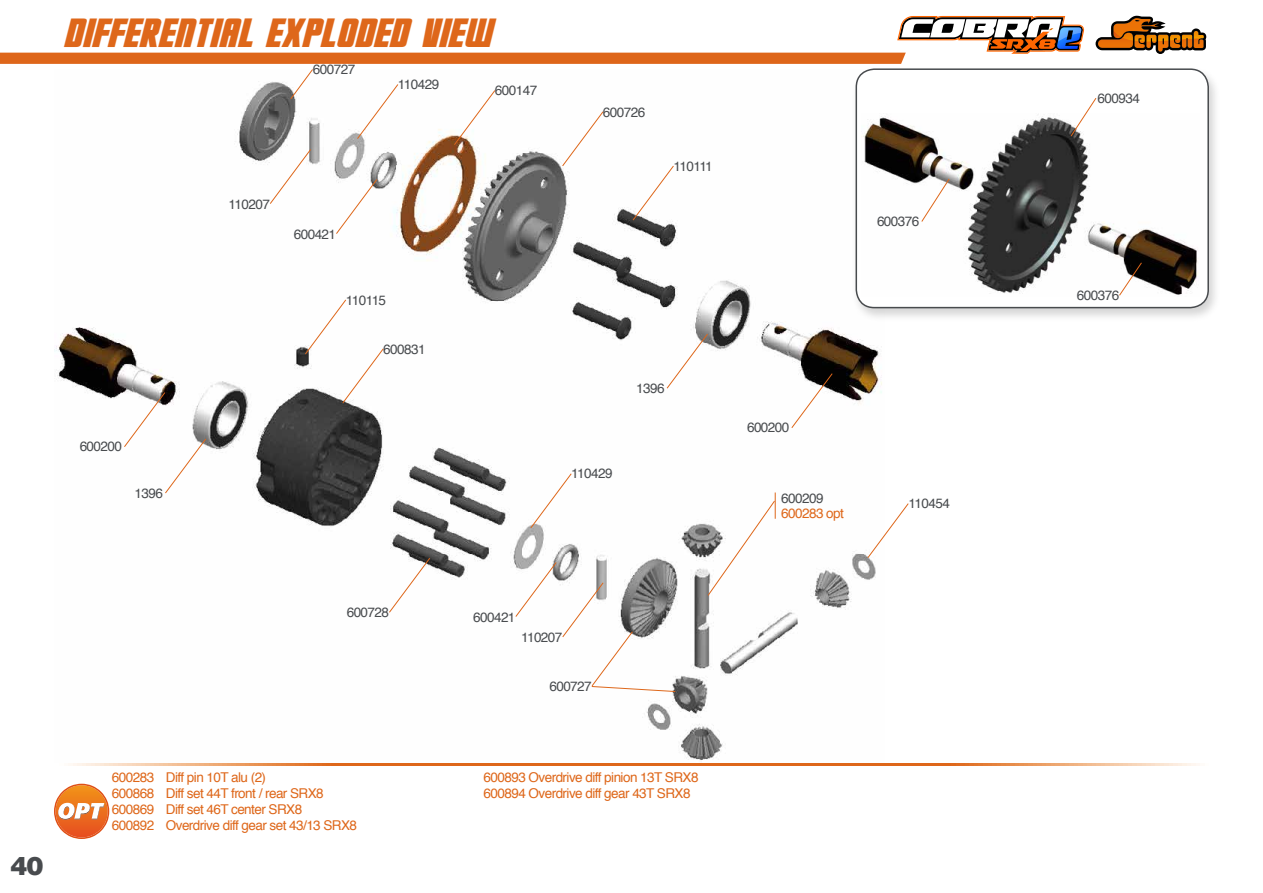
<style>
.page{position:relative;width:1263px;height:893px;background:#fff}
.page>*{position:absolute;margin:0;border:0;box-sizing:border-box;transform-origin:0 0}
.t1{font:39px "Hes Dead Jim";color:#de671a}
.t2{font:900 25.5px "Helvetica";color:#484b4e}
.t3{font:13.5px/16.2px "Helvetica";letter-spacing:-.04em;color:#de671a}
.t4{font:13.5px "Helvetica";letter-spacing:-.04em;color:#484b4e}
</style>
<div class="page">
<img style="left:54px;top:235px;width:828px;height:525px">
<svg style="left:530px;top:473px;width:42px;height:56px"></svg>
<svg style="left:867px;top:503px;width:42px;height:56px"></svg>
<svg style="left:666px;top:333px;width:42px;height:56px"></svg>
<svg style="left:791px;top:373px;width:42px;height:56px"></svg>
<svg style="left:123px;top:392px;width:84px;height:102px"></svg>
<svg style="left:304px;top:299px;width:80px;height:105px"></svg>
<div style="left:851px;top:66px;width:371px;height:257px;background:#000;opacity:.17"></div>
<div style="left:856px;top:69px;width:352px;height:239px;background:#fff;border-radius:18px"></div>
<img style="left:967px;top:235px;width:231px;height:60px">
<div style="left:855px;top:68px;width:354px;height:240px;border:2px solid #484b4e;border-radius:18px"></div>
<svg style="left:1118px;top:262px;width:24px;height:34px"></svg>
<svg style="left:0;top:16px;width:1206px;height:219px"></svg>
<svg style="left:388px;top:557px;width:43px;height:56px"></svg>
<svg style="left:515px;top:561px;width:161px;height:131px"></svg>
<svg style="left:68px;top:763px;width:1132px;height:2px;background:#e5894a"></svg>
<svg style="left:707px;top:492px;width:69px;height:104px"></svg>
<svg style="left:54px;top:784px;width:55px;height:55px"></svg>
<h1 class="t1" style="left:219px;top:16px;width:138px">AL EXPLODED</h1>
<h1 class="t1" style="left:420px;top:16px;width:20px">VIEW</h1>
<h1 class="t1" style="left:64px;top:16px;width:78px">DIFFERENTI</h1>
<p class="t4" style="left:80px;top:436px;width:44px">600200</p>
<p class="t4" style="left:135px;top:482px;width:30px">1396</p>
<p class="t4" style="left:313px;top:59px;width:44px">600727</p>
<p class="t4" style="left:398px;top:74px;width:43px">110429</p>
<p class="t4" style="left:229px;top:193px;width:43px">110207</p>
<p class="t4" style="left:294px;top:223px;width:44px">600421</p>
<p class="t4" style="left:346px;top:289px;width:42px">110115</p>
<p class="t4" style="left:383px;top:338px;width:44px">600831</p>
<p class="t4" style="left:495px;top:80px;width:44px">600147</p>
<p class="t4" style="left:603px;top:101px;width:44px">600726</p>
<p class="t4" style="left:673px;top:156px;width:41px">110111</p>
<p class="t4" style="left:636px;top:378px;width:30px">1396</p>
<p class="t4" style="left:571px;top:463px;width:43px">110429</p>
<h2 class="t2" style="left:11px;top:849px;width:34px">40</h2>
<p class="t4" style="left:347px;top:602px;width:44px">600728</p>
<p class="t4" style="left:473px;top:606px;width:44px">600421</p>
<p class="t4" style="left:521px;top:627px;width:43px">110207</p>
<p class="t4" style="left:549px;top:676px;width:44px">600727</p>
<p class="t3" style="left:112px;top:769px;width:247px">600283 Diff pin 10T alu (2)<br>600868 Diff set 44T front / rear SRX8<br>600869 Diff set 46T center SRX8<br>600892 Overdrive diff gear set 43/13 SRX8</p>
<p class="t3" style="left:483px;top:769px;width:216px">600893 Overdrive diff pinion 13T SRX8<br>600894 Overdrive diff gear 43T SRX8</p>
<p class="t4" style="left:877px;top:211px;width:44px">600376</p>
<p class="t4" style="left:747px;top:417px;width:44px">600200</p>
<p class="t4" style="left:781px;top:487px;width:44px">600209</p>
<p class="t3" style="left:781px;top:506px;width:64px">600283 opt</p>
<p class="t4" style="left:908px;top:493px;width:43px">110454</p>
<p class="t4" style="left:1097px;top:88px;width:44px">600934</p>
<p class="t4" style="left:1077px;top:285px;width:44px">600376</p>
</div>
